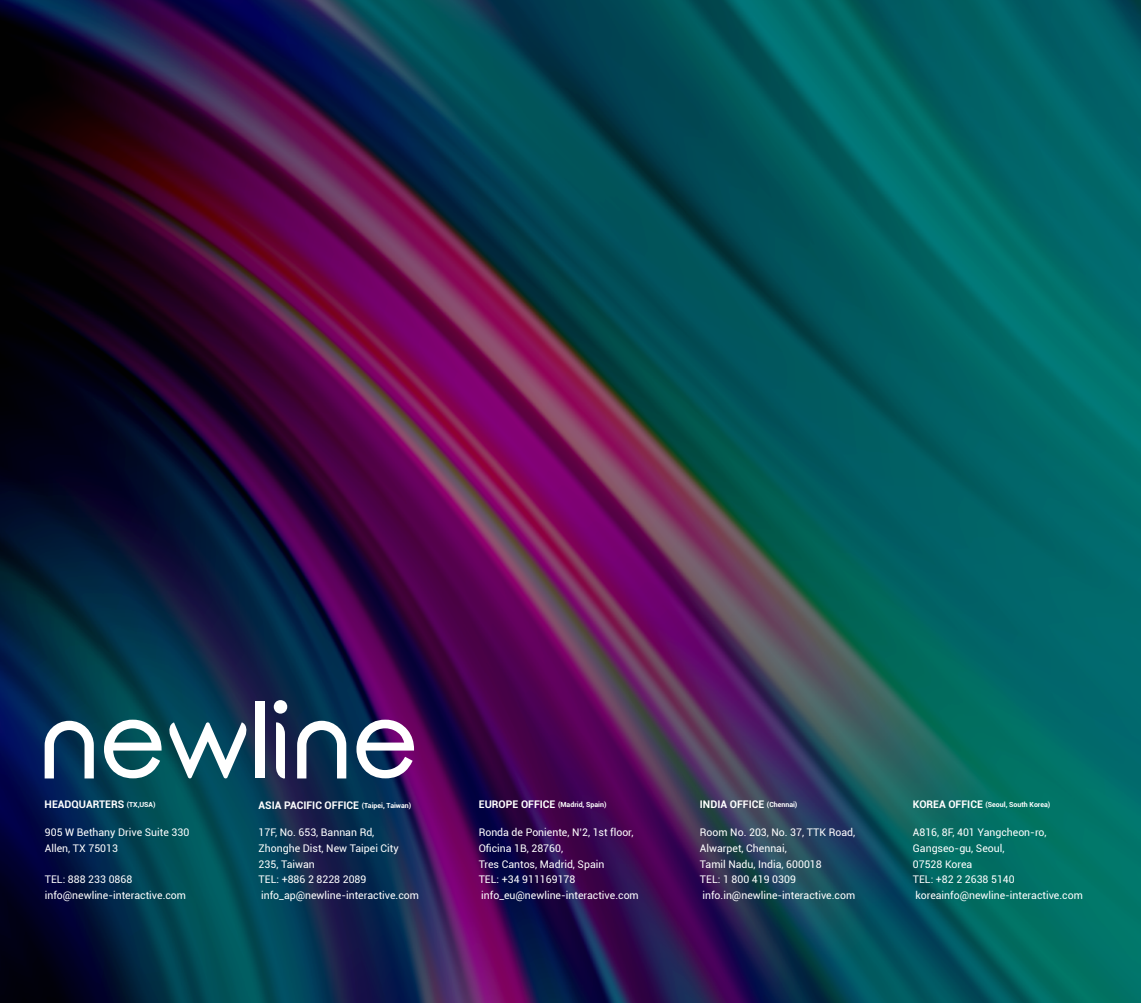
<style>
.page{position:relative;width:1141px;height:1003px;background:#fff}
.page>*{position:absolute;margin:0;border:0;box-sizing:border-box;transform-origin:0 0}
.t1{font:10.5px/15.8px "Roboto";color:#fff}
.t2{font:700 10.5px "Roboto";color:#fff}
.t3{font:700 7px "Roboto";color:#fff}
.s1{font-size:7px}
.s2{font-size:10.5px}
</style>
<div class="page">
<img style="left:0;top:0;width:1141px;height:1002px">
<svg style="left:104px;top:719px;width:58px;height:59px"></svg>
<svg style="left:168px;top:722px;width:80px;height:56px"></svg>
<div style="left:256px;top:701px;width:9px;height:77px;background:#fff"></div>
<svg style="left:356px;top:719px;width:58px;height:59px"></svg>
<svg style="left:45px;top:720px;width:49px;height:58px"></svg>
<svg style="left:297px;top:720px;width:49px;height:58px"></svg>
<svg style="left:274px;top:699px;width:13px;height:14px"></svg>
<svg style="left:276px;top:721px;width:9px;height:57px"></svg>
<p class="t2" style="left:45px;top:797px;width:112px">HEADQUARTERS <span class="s1">(TX,USA)</span></p>
<p class="t2" style="left:259px;top:797px;width:154px">ASIA PACIFIC OFFICE <span class="s1">(Taipei, Taiwan)</span></p>
<p class="t3" style="left:479px;top:799px;width:129px"><span class="s2">EUROPE OFFICE</span> (Madrid, Spain)</p>
<p class="t2" style="left:700px;top:797px;width:99px">INDIA OFFICE <span class="s1">(Chennai)</span></p>
<p class="t3" style="left:913px;top:799px;width:139px"><span class="s2">KOREA OFFICE</span> (Seoul, South Korea)</p>
<p class="t1" style="left:45px;top:823px;width:146px">905 W Bethany Drive Suite 330<br>Allen, TX 75013</p>
<p class="t1" style="left:45px;top:871px;width:143px">TEL: 888 233 0868 info@newline-interactive.com</p>
<p class="t1" style="left:259px;top:823px;width:162px">17F, No. 653, Bannan Rd,<br>Zhonghe Dist, New Taipei City<br>235, Taiwan<br>TEL: +886 2 8228 2089 info_ap@newline-interactive.com</p>
<p class="t1" style="left:479px;top:823px;width:162px">Ronda de Poniente, N’2, 1st floor,<br>Oficina 1B, 28760,<br>Tres Cantos, Madrid, Spain<br>TEL: +34 911169178 info_eu@newline-interactive.com</p>
<p class="t1" style="left:700px;top:823px;width:157px">Room No. 203, No. 37, TTK Road,<br>Alwarpet, Chennai,<br>Tamil Nadu, India, 600018<br>TEL: 1 800 419 0309 info.in@newline-interactive.com</p>
<p class="t1" style="left:913px;top:823px;width:172px">A816, 8F, 401 Yangcheon-ro,<br>Gangseo-gu, Seoul,<br>07528 Korea<br>TEL: +82 2 2638 5140 koreainfo@newline-interactive.com</p>
</div>
